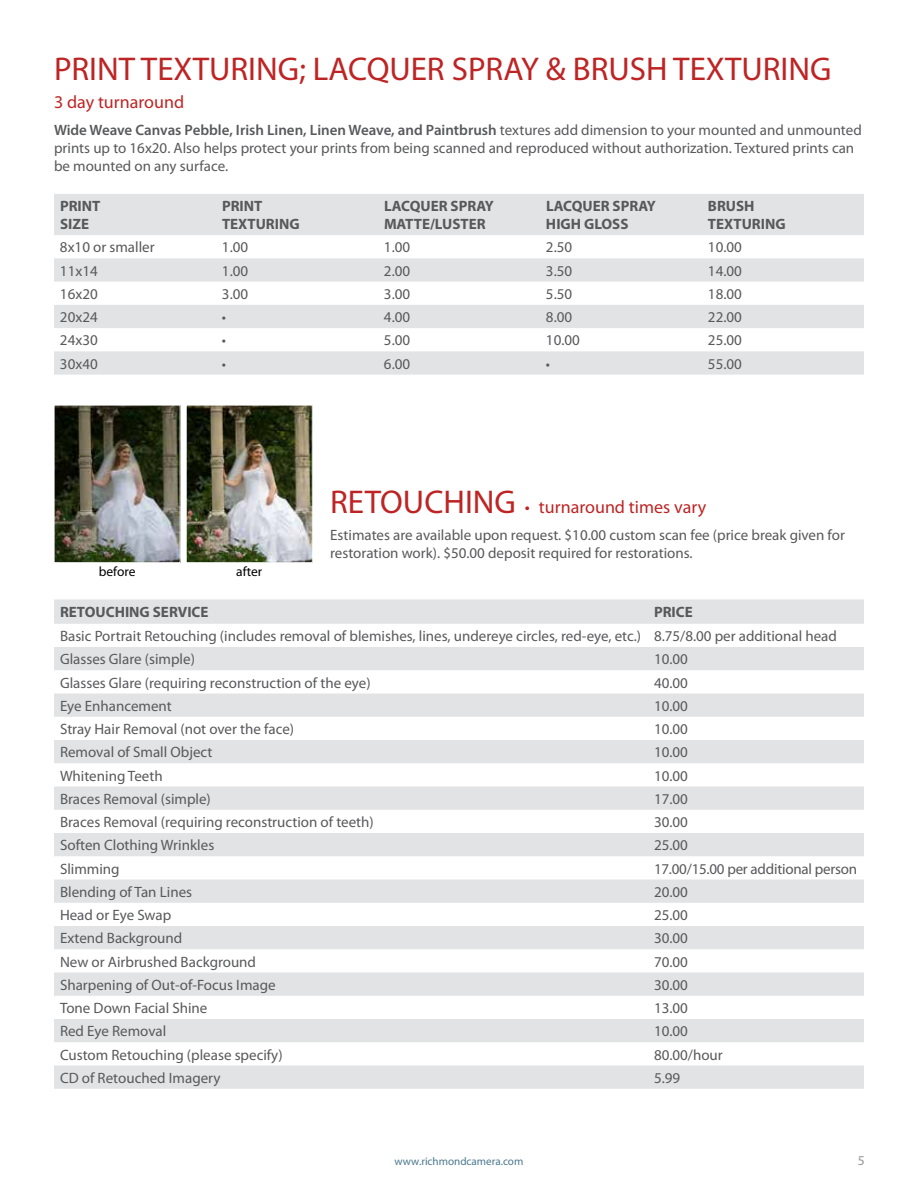
<style>
.page{position:relative;width:918px;height:1188px;background:#fff}
.page>*{position:absolute;margin:0;border:0;box-sizing:border-box;transform-origin:0 0}
.t1{font:33px "Myriad Pro";color:#be2424}
.t2{font:18px "Myriad Pro";color:#be2424}
.t3{font:15px/18px "Myriad Pro";color:#58595b}
.t4{font:700 15px/18px "Myriad Pro";color:#58595b}
.t5{font:13.5px "Myriad Pro";color:#000}
.t6{font:13.5px "Myriad Pro";color:#939598}
.t7{font:11.1px "Myriad Pro";color:#4b788e}
.s1{font-weight:600}
</style>
<div class="page">
<svg style="left:54px;top:194px;width:810px;height:181px;fill:#e2e3e4"></svg>
<svg style="left:54px;top:599px;width:810px;height:490px;fill:#e2e3e4"></svg>
<img style="left:56px;top:407px;width:122px;height:154px">
<img style="left:188px;top:407px;width:122px;height:154px">
<div style="left:186px;top:405px;width:126px;height:158px;border:1px solid #fff"></div>
<h1 class="t1" style="left:54px;top:49px;width:17px">PRINT</h1>
<h1 class="t1" style="left:141px;top:49px;width:19px">TEXTURING</h1>
<h1 class="t1" style="left:299px;top:49px;width:109px">; LACQUER</h1>
<h1 class="t1" style="left:452px;top:49px;width:19px">SPRAY</h1>
<h1 class="t1" style="left:546px;top:49px;width:64px">&amp; BRUSH</h1>
<h1 class="t1" style="left:673px;top:49px;width:19px">TEXTURING</h1>
<p class="t2" style="left:54px;top:91px;width:132px">3 day turnaround</p>
<p class="t3" style="left:54px;top:121px;width:809px"><span class="s1">Wide Weave Canvas Pebble, Irish Linen, Linen Weave, and Paintbrush</span> textures add dimension to your mounted and unmounted prints up to 16x20. Also helps protect your prints from being scanned and reproduced without authorization. Textured prints can be mounted on any surface.</p>
<p class="t4" style="left:60px;top:197px;width:29px">PRINT<br>SIZE</p>
<p class="t4" style="left:222px;top:197px;width:36px">PRINT<br>TEXTURING</p>
<p class="t4" style="left:384px;top:197px;width:47px">LACQUER</p>
<p class="t4" style="left:384px;top:197px;width:111px;text-indent:67px">SPRAY<br>MATTE/LUSTER</p>
<p class="t4" style="left:546px;top:197px;width:47px">LACQUER</p>
<p class="t4" style="left:613px;top:197px;width:45px">SPRAY</p>
<p class="t4" style="left:708px;top:197px;width:48px">BRUSH<br>TEXTURING</p>
<p class="t4" style="left:546px;top:215px;width:66px">HIGH GLOSS</p>
<p class="t3" style="left:60px;top:238px;width:96px">8x10 or smaller</p>
<p class="t3" style="left:222px;top:238px;width:28px">1.00</p>
<p class="t3" style="left:384px;top:238px;width:28px">1.00</p>
<p class="t3" style="left:546px;top:238px;width:28px">2.50</p>
<p class="t3" style="left:708px;top:238px;width:35px">10.00</p>
<p class="t3" style="left:60px;top:261px;width:39px">11x14</p>
<p class="t3" style="left:222px;top:261px;width:28px">1.00</p>
<p class="t3" style="left:384px;top:261px;width:28px">2.00</p>
<p class="t3" style="left:546px;top:261px;width:28px">3.50</p>
<p class="t3" style="left:708px;top:261px;width:35px">14.00</p>
<p class="t3" style="left:60px;top:285px;width:39px">16x20</p>
<p class="t3" style="left:222px;top:285px;width:28px">3.00</p>
<p class="t3" style="left:384px;top:285px;width:28px">3.00</p>
<p class="t3" style="left:546px;top:285px;width:28px">5.50</p>
<p class="t3" style="left:708px;top:285px;width:35px">18.00</p>
<p class="t3" style="left:60px;top:308px;width:39px">20x24</p>
<p class="t3" style="left:222px;top:308px;width:6px">•</p>
<p class="t3" style="left:384px;top:308px;width:28px">4.00</p>
<p class="t3" style="left:546px;top:308px;width:28px">8.00</p>
<p class="t3" style="left:708px;top:308px;width:35px">22.00</p>
<p class="t3" style="left:60px;top:331px;width:39px">24x30</p>
<p class="t3" style="left:222px;top:331px;width:6px">•</p>
<p class="t3" style="left:384px;top:331px;width:28px">5.00</p>
<p class="t3" style="left:546px;top:331px;width:35px">10.00</p>
<p class="t3" style="left:708px;top:331px;width:35px">25.00</p>
<p class="t3" style="left:60px;top:354px;width:39px">30x40</p>
<p class="t3" style="left:222px;top:354px;width:6px">•</p>
<p class="t3" style="left:384px;top:354px;width:28px">6.00</p>
<p class="t3" style="left:546px;top:354px;width:6px">•</p>
<p class="t3" style="left:708px;top:354px;width:35px">55.00</p>
<p class="t5" style="left:99px;top:563px;width:38px">before</p>
<p class="t5" style="left:236px;top:563px;width:28px">after</p>
<h1 class="t1" style="left:330px;top:482px;width:20px">RETOUCHING</h1>
<p class="t2" style="left:525px;top:496px;width:183px">• turnaround times vary</p>
<p class="t3" style="left:330px;top:526px;width:516px">Estimates are available upon request. $10.00 custom scan fee (price break given for restoration work). $50.00 deposit required for restorations.</p>
<p class="t4" style="left:60px;top:602px;width:10px">RETOUC</p>
<p class="t4" style="left:115px;top:602px;width:20px">HING</p>
<p class="t4" style="left:153px;top:602px;width:9px">SERVICE</p>
<p class="t4" style="left:654px;top:602px;width:17px">PRICE</p>
<p class="t3" style="left:60px;top:624px;width:779px;line-height:23.2px">Basic Portrait Retouching (includes removal of blemishes, lines, undereye circles, red-eye, etc.) 8.75/8.00 per additional head<br>Glasses Glare (simple)</p>
<p class="t3" style="left:654px;top:650px;width:35px">10.00</p>
<p class="t3" style="left:60px;top:673px;width:312px">Glasses Glare (requiring reconstruction of the eye)</p>
<p class="t3" style="left:654px;top:673px;width:35px">40.00</p>
<p class="t3" style="left:60px;top:697px;width:113px">Eye Enhancement</p>
<p class="t3" style="left:654px;top:697px;width:35px">10.00</p>
<p class="t3" style="left:60px;top:720px;width:236px">Stray Hair Removal (not over the face)</p>
<p class="t3" style="left:654px;top:720px;width:35px">10.00</p>
<p class="t3" style="left:60px;top:743px;width:154px">Removal of Small Object</p>
<p class="t3" style="left:654px;top:743px;width:35px">10.00</p>
<p class="t3" style="left:60px;top:766px;width:104px">Whitening Teeth</p>
<p class="t3" style="left:654px;top:766px;width:35px">10.00</p>
<p class="t3" style="left:60px;top:790px;width:152px">Braces Removal (simple)</p>
<p class="t3" style="left:654px;top:790px;width:35px">17.00</p>
<p class="t3" style="left:60px;top:813px;width:315px">Braces Removal (requiring reconstruction of teeth)</p>
<p class="t3" style="left:654px;top:813px;width:35px">30.00</p>
<p class="t3" style="left:60px;top:836px;width:156px">Soften Clothing Wrinkles</p>
<p class="t3" style="left:654px;top:836px;width:35px">25.00</p>
<p class="t3" style="left:60px;top:859px;width:61px">Slimming</p>
<p class="t3" style="left:654px;top:859px;width:205px">17.00/15.00 per additional person</p>
<p class="t3" style="left:60px;top:883px;width:134px">Blending of Tan Lines</p>
<p class="t3" style="left:654px;top:883px;width:35px">20.00</p>
<p class="t3" style="left:60px;top:906px;width:113px">Head or Eye Swap</p>
<p class="t3" style="left:654px;top:906px;width:35px">25.00</p>
<p class="t3" style="left:60px;top:929px;width:124px">Extend Background</p>
<p class="t3" style="left:654px;top:929px;width:35px">30.00</p>
<p class="t3" style="left:60px;top:952px;width:198px">New or Airbrushed Background</p>
<p class="t3" style="left:654px;top:952px;width:35px">70.00</p>
<p class="t3" style="left:60px;top:976px;width:217px">Sharpening of Out-of-Focus I mage</p>
<p class="t3" style="left:654px;top:976px;width:35px">30.00</p>
<p class="t3" style="left:60px;top:999px;width:149px">Tone Down Facial Shine</p>
<p class="t3" style="left:654px;top:999px;width:35px">13.00</p>
<p class="t3" style="left:60px;top:1022px;width:108px">Red Eye Removal</p>
<p class="t3" style="left:654px;top:1022px;width:35px">10.00</p>
<p class="t3" style="left:60px;top:1045px;width:224px">Custom Retouching (please specify)</p>
<p class="t3" style="left:654px;top:1045px;width:70px">80.00/hour</p>
<p class="t3" style="left:60px;top:1069px;width:162px">CD of Retouched I magery</p>
<p class="t3" style="left:654px;top:1069px;width:28px">5.99</p>
<p class="t7" style="left:395px;top:1155px;width:130px">www.richmondcamera.com</p>
<p class="t6" style="left:858px;top:1152px;width:8px">5</p>
</div>
